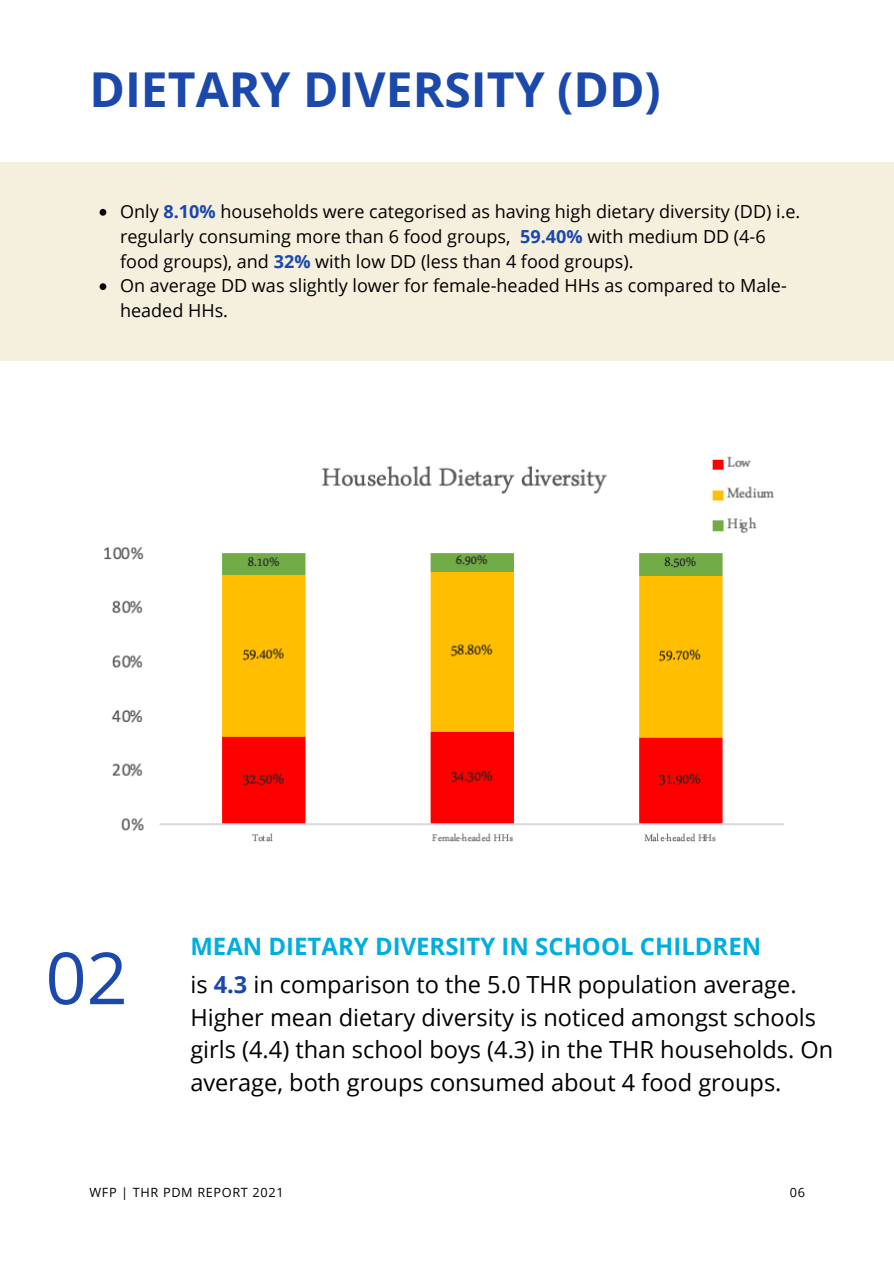
<style>
.page{position:relative;width:894px;height:1264px;background:#fff}
.page>*{position:absolute;margin:0;border:0;box-sizing:border-box;transform-origin:0 0}
.t1{font:71.85px "Open Sans";color:#1b48ab}
.t2{font:700 48px "Open Sans";color:#1b48ab}
.t3{font:700 24px "Open Sans";color:#00addd}
.t4{font:23.55px/32.7px "Open Sans";color:#000}
.t5{font:18px/24.8px "Open Sans";color:#000}
.t6{font:12.75px "Open Sans";letter-spacing:.05em;color:#000}
.s1{font-weight:700;color:#1b48ab}
</style>
<div class="page">
<img style="left:104px;top:456px;width:680px;height:386px">
<div style="left:0;top:163px;width:893px;height:198px;background:#f5efdd"></div>
<svg style="left:99px;top:209px;width:7px;height:7px"></svg>
<svg style="left:99px;top:283px;width:7px;height:7px"></svg>
<p class="t2" style="left:89px;top:56px;width:572px">DIETARY DIVERSITY (DD)</p>
<p class="t5" style="left:120px;top:198px;width:681px">Only <span class="s1">8.10%</span> households were categorised as having high dietary diversity (DD) i.e. regularly consuming more than 6 food groups, <span class="s1">59.40%</span> with medium DD (4-6 food groups), and <span class="s1">32%</span> with low DD (less than 4 food groups).</p>
<p class="t5" style="left:120px;top:273px;width:668px">On average DD was slightly lower for female-headed HHs as compared to Male&shy;headed HHs.</p>
<p class="t1" style="left:45px;top:927px;width:84px">02</p>
<p class="t3" style="left:190px;top:929px;width:572px">MEAN DIETARY DIVERSITY IN SCHOOL CHILDREN</p>
<p class="t4" style="left:190px;top:967px;width:644px">is <span class="s1">4.3</span> in comparison to the 5.0 THR population average.<br>Higher mean dietary diversity is noticed amongst schools girls (4.4) than school boys (4.3) in the THR households. On average, both groups consumed about 4 food groups.</p>
<p class="t6" style="left:89px;top:1183px;width:196px">WFP | THR PDM REPORT 2021</p>
<p class="t6" style="left:789px;top:1183px;width:17px">06</p>
</div>
